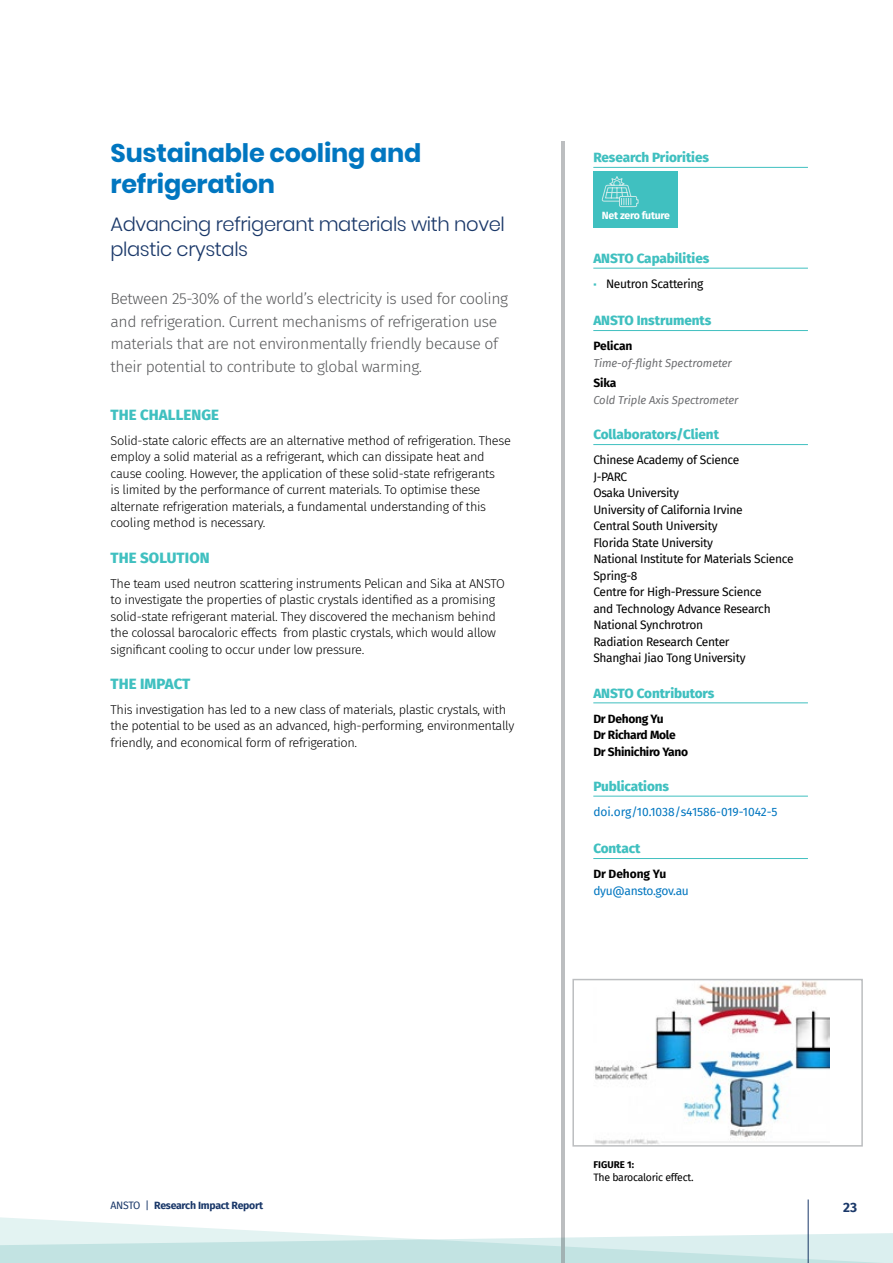
<style>
.page{position:relative;width:893px;height:1263px;background:#fff}
.page>*{position:absolute;margin:0;border:0;box-sizing:border-box;transform-origin:0 0}
.t1{font:700 25.5px/30.6px "Poppins";letter-spacing:-.01em;color:#0076c0}
.t2{font:300 19.5px/25.5px "Poppins";letter-spacing:-.02em;color:#1a3869}
.t3{font:300 15.75px/22.5px "Fira Sans";letter-spacing:-.025em;color:#58595b}
.t4{font:800 15px "Fira Sans";letter-spacing:.005em;color:#40c0c0}
.t5{font:800 13.5px "Fira Sans";letter-spacing:-.005em;color:#40c0c0}
.t6{font:700 13.5px "Fira Sans";color:#1a3869}
.t7{font:300 12.75px/16.5px "Fira Sans";letter-spacing:-.025em;color:#000}
.t8{font:12px/16.5px "Fira Sans";letter-spacing:-.025em;color:#000}
.t9{font:12px "Fira Sans";letter-spacing:-.01em;color:#0076c0}
.t10{font:700 12px/16.5px "Fira Sans";letter-spacing:-.025em;color:#000}
.t11{font:700 12px "Fira Sans";letter-spacing:-.005em;color:#000}
.t12{font:italic 11.25px "Fira Sans";letter-spacing:-.005em;color:#6d6e71}
.t13{font:700 10.5px "Fira Sans";letter-spacing:-.025em;color:#1a3869}
.t14{font:10.5px "Fira Sans";letter-spacing:-.025em;color:#000}
.t15{font:700 10.5px "Fira Sans";letter-spacing:-.025em;color:#fff}
.t16{font:700 9.75px "Fira Sans";letter-spacing:.005em;color:#000}
.s1{font-family:"Poppins";font-weight:800;font-size:11.25px;color:#40c0c0}
.s2{font-weight:400}
</style>
<div class="page">
<svg style="left:0;top:1199px;width:808px;height:34px"></svg>
<hr style="left:561px;top:141px;width:4px;height:1122px;background:#bcbec0">
<hr style="left:808px;top:1199px;width:1px;height:64px;background:#1a3869">
<svg style="left:0;top:1233px;width:893px;height:30px;background:#d0e9e9"></svg>
<hr style="left:593px;top:167px;width:215px;height:1px;background:#40c0c0">
<hr style="left:593px;top:268px;width:215px;height:1px;background:#40c0c0">
<hr style="left:593px;top:330px;width:215px;height:1px;background:#40c0c0">
<hr style="left:593px;top:444px;width:215px;height:1px;background:#40c0c0">
<hr style="left:593px;top:703px;width:215px;height:1px;background:#40c0c0">
<hr style="left:593px;top:796px;width:215px;height:1px;background:#40c0c0">
<hr style="left:593px;top:858px;width:215px;height:1px;background:#40c0c0">
<div style="left:593px;top:171px;width:85px;height:57px;background:#40c0c0"></div>
<svg style="left:602px;top:176px;width:37px;height:31px"></svg>
<img style="left:595px;top:982px;width:235px;height:161px">
<div style="left:572px;top:979px;width:291px;height:167px;border:2px solid #bcbec0"></div>
<h1 class="t1" style="left:111px;top:138px;width:312px">Sustainable cooling and refrigeration</h1>
<h2 class="t2" style="left:111px;top:211px;width:396px">Advancing refrigerant materials with novel plastic crystals</h2>
<p class="t3" style="left:111px;top:288px;width:399px">Between 25-30% of the world’s electricity is used for cooling and refrigeration. Current mechanisms of refrigeration use materials that are not environmentally friendly because of their potential to contribute to global warming.</p>
<p class="t4" style="left:111px;top:402px;width:110px">THE CHALLENGE</p>
<p class="t7" style="left:111px;top:432px;width:402px">Solid-state caloric effects are an alternative method of refrigeration. These employ a solid material as a refrigerant, which can dissipate heat and cause cooling. However, the application of these solid-state refrigerants<br>is limited by the performance of current materials. To optimise these alternate refrigeration materials, a fundamental understanding of this cooling method is necessary.</p>
<p class="t4" style="left:111px;top:544px;width:101px">THE SOLUTION</p>
<p class="t7" style="left:111px;top:575px;width:396px">The team used neutron scattering instruments Pelican and Sika at ANSTO to investigate the properties of plastic crystals identified as a promising solid-state refrigerant material. They discovered the mechanism behind the colossal barocaloric effects from plastic crystals, which would allow significant cooling to occur under low pressure.</p>
<p class="t4" style="left:111px;top:671px;width:81px">THE IMPACT</p>
<p class="t7" style="left:111px;top:701px;width:405px">This investigation has led to a new class of materials, plastic crystals, with the potential to be used as an advanced, high-performing, environmentally friendly, and economical form of refrigeration.</p>
<p class="t5" style="left:593px;top:146px;width:117px">Research Priorities</p>
<p class="t15" style="left:602px;top:207px;width:70px">Net zero future</p>
<p class="t5" style="left:593px;top:246px;width:118px">ANSTO Capabilities</p>
<p class="t8" style="left:593px;top:275px;width:112px"><span class="s1">·</span> Neutron Scattering</p>
<p class="t5" style="left:593px;top:309px;width:119px">ANSTO Instruments</p>
<p class="t11" style="left:593px;top:336px;width:41px">Pelican</p>
<p class="t12" style="left:593px;top:354px;width:140px">Time-of-flight Spectrometer</p>
<p class="t10" style="left:593px;top:374px;width:25px">Sika</p>
<p class="t12" style="left:593px;top:392px;width:147px">Cold Triple Axis Spectrometer</p>
<p class="t5" style="left:593px;top:423px;width:127px">Collaborators/Client</p>
<p class="t8" style="left:593px;top:451px;width:202px">Chinese Academy of Science<br>J-PARC<br>Osaka University<br>University of California Irvine<br>Central South University<br>Florida State University<br>National Institute for Materials Science<br>Spring-8<br>Centre for High-Pressure Science<br>and Technology Advance Research<br>National Synchrotron<br>Radiation Research Center<br>Shanghai Jiao Tong University</p>
<p class="t5" style="left:593px;top:681px;width:123px">ANSTO Contributors</p>
<p class="t10" style="left:593px;top:709px;width:96px">Dr Dehong Yu<br>Dr Richard Mole<br>Dr Shinichiro Yano</p>
<p class="t5" style="left:593px;top:774px;width:77px">Publications</p>
<p class="t9" style="left:593px;top:802px;width:186px">doi.org/10.1038/s41586-019-1042-5</p>
<p class="t5" style="left:593px;top:837px;width:49px">Contact</p>
<p class="t11" style="left:593px;top:864px;width:74px">Dr Dehong Yu</p>
<p class="t9" style="left:593px;top:881px;width:97px">dyu@ansto.gov.au</p>
<p class="t16" style="left:593px;top:1156px;width:42px">FIGURE 1:</p>
<p class="t14" style="left:593px;top:1169px;width:102px">The barocaloric effect.</p>
<p class="t13" style="left:111px;top:1197px;width:154px"><span class="s2">ANSTO |</span> Research Impact Report</p>
<p class="t6" style="left:843px;top:1196px;width:15px">23</p>
</div>
